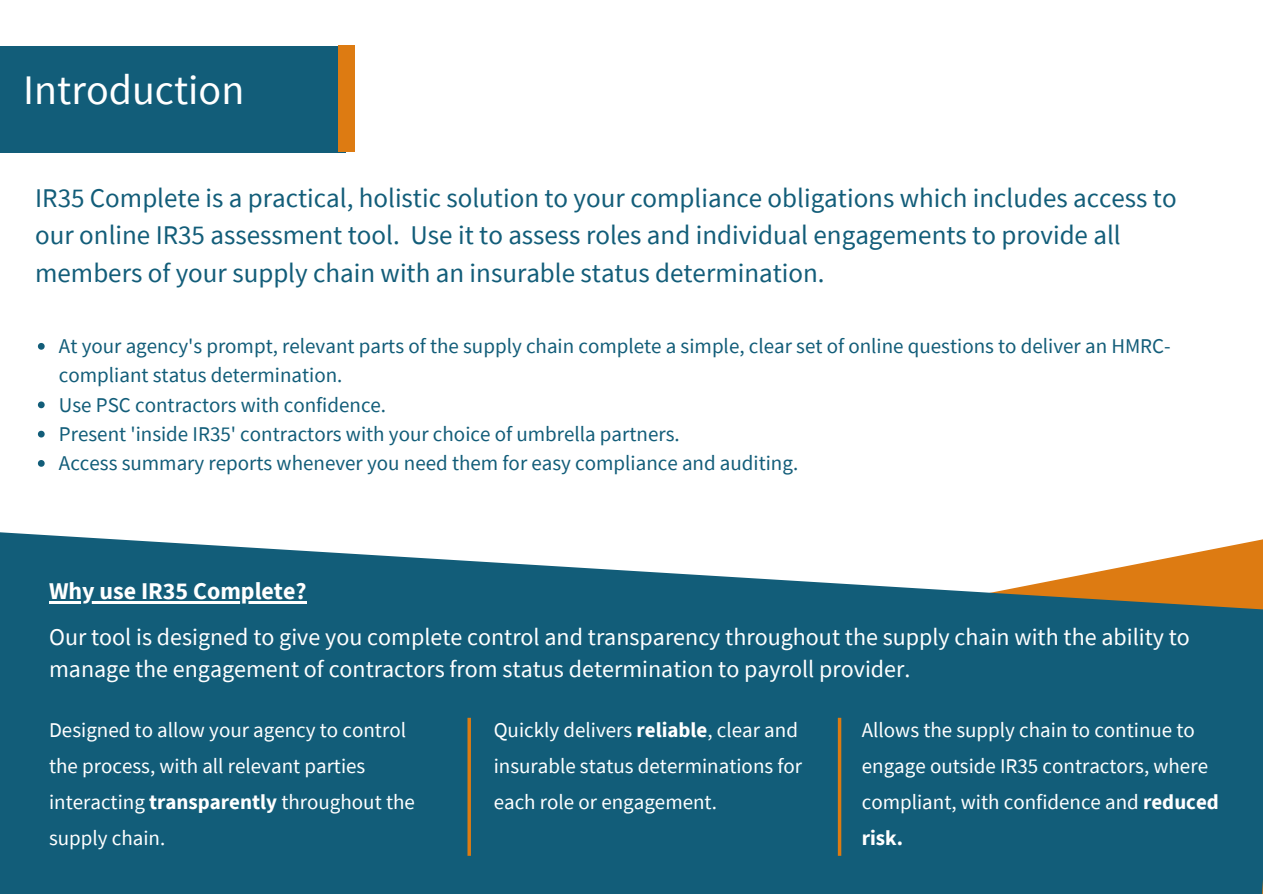
<style>
.page{position:relative;width:1263px;height:894px;background:#fff}
.page>*{position:absolute;margin:0;border:0;box-sizing:border-box;transform-origin:0 0}
.t1{font:42px "Source Sans Pro";color:#fff}
.t2{font:27px/37px "Source Sans Pro";color:#125d79}
.t3{font:24px/32.5px "Source Sans Pro";color:#fff}
.t4{font:700 24px "Source Sans Pro";color:#fff}
.t5{font:21px/36px "Source Sans Pro";color:#fff}
.t6{font:21px/29.2px "Source Sans Pro";color:#125d79}
.s1{font-weight:700}
</style>
<div class="page">
<svg style="left:0;top:532px;width:1263px;height:361px;background:#2b6b82"></svg>
<svg style="left:38px;top:343px;width:7px;height:6px"></svg>
<svg style="left:38px;top:401px;width:7px;height:7px"></svg>
<svg style="left:38px;top:430px;width:7px;height:7px"></svg>
<svg style="left:38px;top:460px;width:7px;height:6px"></svg>
<hr style="left:49px;top:600px;width:258px;height:3px;background:#fff">
<svg style="left:467px;top:717px;width:4px;height:138px"></svg>
<svg style="left:838px;top:717px;width:3px;height:138px"></svg>
<div style="left:0;top:46px;width:346px;height:106px;background:#125d79"></div>
<div style="left:338px;top:46px;width:17px;height:106px;background:#dd7b12"></div>
<h1 class="t1" style="left:23px;top:63px;width:223px">Introduction</h1>
<p class="t2" style="left:35px;top:179px;width:1143px">IR35 Complete is a practical, holistic solution to your compliance obligations which includes access to our online IR35 assessment tool. Use it to assess roles and individual engagements to provide all members of your supply chain with an insurable status determination.</p>
<p class="t6" style="left:59px;top:331px;width:1113px">At your agency's prompt, relevant parts of the supply chain complete a simple, clear set of online questions to deliver an HMRC&shy;compliant status determination.<br>Use PSC contractors with confidence.<br>Present 'inside IR35' contractors with your choice of umbrella partners.<br>Access summary reports whenever you need them for easy compliance and auditing.</p>
<p class="t4" style="left:49px;top:575px;width:259px">Why use IR35 Complete?</p>
<p class="t3" style="left:49px;top:619px;width:1142px">Our tool is designed to give you complete control and transparency throughout the supply chain with the ability to manage the engagement of contractors from status determination to payroll provider.</p>
<p class="t5" style="left:494px;top:711px;width:310px">Quickly delivers <span class="s1">reliable</span>, clear and insurable status determinations for each role or engagement.</p>
<p class="t5" style="left:49px;top:711px;width:367px">Designed to allow your agency to control the process, with all relevant parties interacting <span class="s1">transparently</span> throughout the supply chain.</p>
<p class="t5" style="left:862px;top:711px;width:359px">Allows the supply chain to continue to engage outside IR35 contractors, where compliant, with confidence and <span class="s1">reduced risk.</span></p>
</div>
